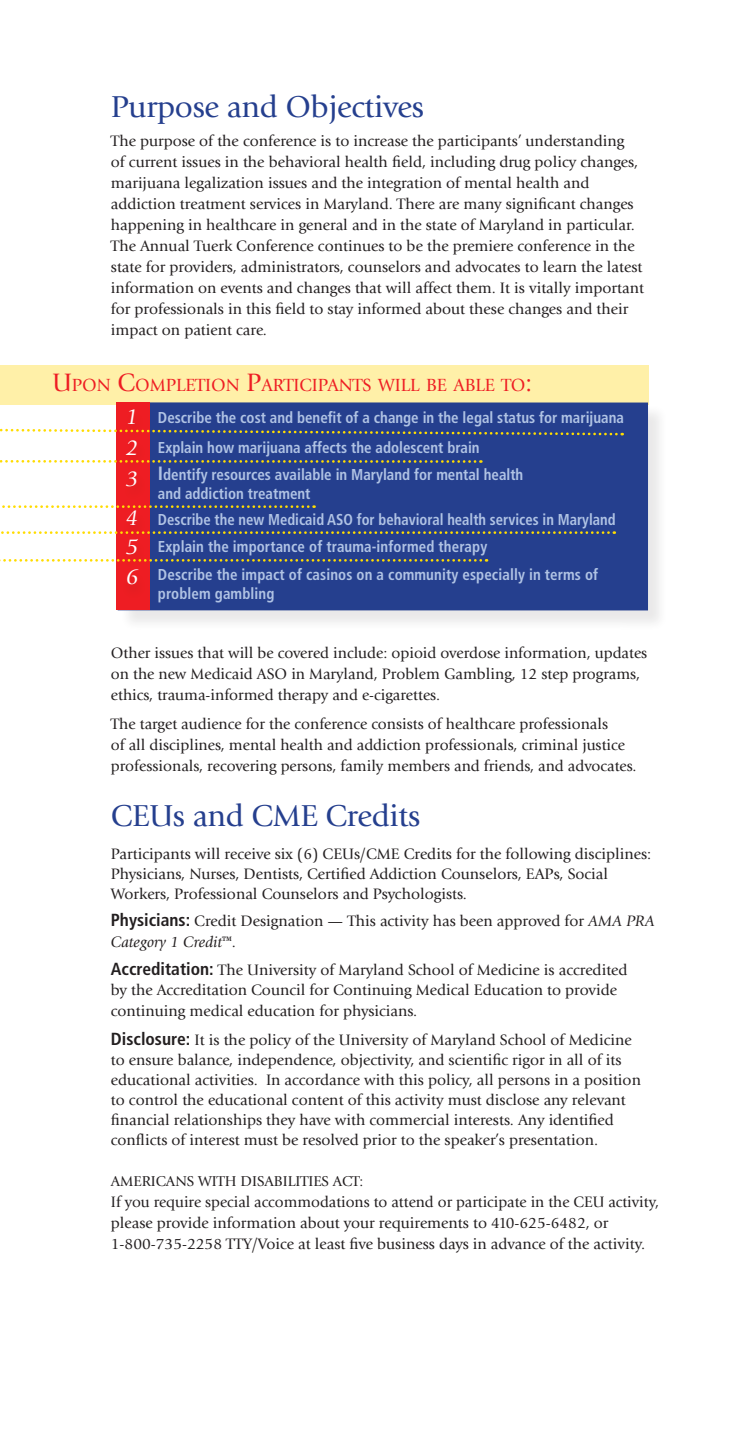
<style>
.page{position:relative;width:756px;height:1449px;background:#fff}
.page>*{position:absolute;margin:0;border:0;box-sizing:border-box;transform-origin:0 0}
.t1{font:31.5px "Giovanni";letter-spacing:-.01em;color:#253f8e}
.t2{font:italic 22.75px/30.6px "Giovanni";color:#fff;text-align:justify}
.t3{font:18.38px "Giovanni";color:#ee1d23}
.body_copy{font:15.75px/21px "Giovanni";color:#231f20}
.t4{font:700 condensed 15.75px/18.9px "Frutiger";color:#b0c3e4;scale:.95 1}
.t5{font:700 condensed 15.75px "Frutiger";color:#b0c3e4;scale:.93 1}
.t6{font:14.88px "Giovanni";color:#231f20}
.s1{font-size:26.25px}
.s2{font-size:19.25px}
.s3{font-family:"Frutiger";font-weight:700;font-stretch:condensed;font-size:17.5px}
.s4{font-style:italic}
</style>
<div class="page">
<div style="left:0;top:366px;width:648px;height:39px;background:#fff0a8"></div>
<div style="left:119px;top:404px;width:550px;height:227px;background:#231f20;opacity:.1"></div>
<div style="left:118px;top:402px;width:530px;height:208px;background:#253f8e"></div>
<div style="left:117px;top:402px;width:33px;height:208px;background:#ee1d23"></div>
<svg style="left:0;top:460px;width:481px;height:3px"></svg>
<svg style="left:0;top:427px;width:623px;height:10px"></svg>
<svg style="left:2px;top:505px;width:306px;height:3px"></svg>
<svg style="left:1px;top:531px;width:614px;height:3px"></svg>
<svg style="left:0;top:559px;width:487px;height:3px"></svg>
<p class="t1" style="left:111px;top:89px;width:315px">Purpose and Objectives</p>
<p class="body_copy" style="left:111px;top:131px;width:535px">The purpose of the conference is to increase the participants’ understanding<br>of current issues in the behavioral health field, including drug policy changes, marijuana legalization issues and the integration of mental health and addiction treatment services in Maryland. There are many significant changes happening in healthcare in general and in the state of Maryland in particular.<br>The Annual Tuerk Conference continues to be the premiere conference in the state for providers, administrators, counselors and advocates to learn the latest information on events and changes that will affect them. It is vitally important for professionals in this field to stay informed about these changes and their impact on patient care.</p>
<p class="t3" style="left:52px;top:374px;width:481px"><span class="s1">U</span>PON <span class="s1">C</span>OMPLETION <span class="s1">P</span>ARTICIPANTS WILL BE ABLE TO<span class="s1">:</span></p>
<p class="t4" style="left:158px;top:408px;width:492px">Describe the cost and benefit of a change in the legal status for marijuana</p>
<p class="t4" style="left:158px;top:438px;width:340px">Explain how marijuana affects the adolescent brain</p>
<p class="t4" style="left:158px;top:465px;width:386px"><span class="s2">I</span>dentify resources available in Maryland for mental health and addiction treatment</p>
<p class="t5" style="left:158px;top:510px;width:494px">Describe the new Medicaid ASO for behavioral health services in Maryland</p>
<p class="t4" style="left:158px;top:537px;width:348px">Explain the importance of trauma-informed therapy</p>
<p class="t4" style="left:158px;top:565px;width:465px">Describe the impact of casinos on a community especially in terms of problem gambling</p>
<p class="t2" style="left:126px;top:402px;width:14px">1<br>2<br>3</p>
<p class="t2" style="left:126px;top:503px;width:14px;line-height:29.8px">4<br>5<br>6</p>
<p class="body_copy" style="left:111px;top:642px;width:538px">Other issues that will be covered include: opioid overdose information, updates on the new Medicaid ASO in Maryland, Problem Gambling, 12 step programs, ethics, trauma-informed therapy and e-cigarettes.</p>
<p class="body_copy" style="left:111px;top:713px;width:527px">The target audience for the conference consists of healthcare professionals<br>of all disciplines, mental health and addiction professionals, criminal justice professionals, recovering persons, family members and friends, and advocates.</p>
<p class="t1" style="left:111px;top:798px;width:311px">CEUs and CME Credits</p>
<p class="body_copy" style="left:111px;top:844px;width:542px;line-height:20.1px">Participants will receive six (6) CEUs/CME Credits for the following disciplines:<br>Physicians, Nurses, Dentists, Certified Addiction Counselors, EAPs, Social<br>Workers, Professional Counselors and Psychologists.</p>
<p class="body_copy" style="left:111px;top:910px;width:545px"><span class="s3">Physicians:</span> Credit Designation — This activity has been approved for <span class="s4">AMA PRA<br>Category 1 Credit</span>™.</p>
<p class="body_copy" style="left:111px;top:959px;width:518px"><span class="s3">Accreditation:</span> The University of Maryland School of Medicine is accredited by the Accreditation Council for Continuing Medical Education to provide continuing medical education for physicians.</p>
<p class="body_copy" style="left:111px;top:1030px;width:532px;line-height:20.1px"><span class="s3">Disclosure:</span> It is the policy of the University of Maryland School of Medicine to ensure balance, independence, objectivity, and scientific rigor in all of its educational activities. In accordance with this policy, all persons in a position to control the educational content of this activity must disclose any relevant financial relationships they have with commercial interests. Any identified conflicts of interest must be resolved prior to the speaker’s presentation.</p>
<p class="t6" style="left:111px;top:1173px;width:254px">AMERICANS WITH DISABILITIES ACT:</p>
<p class="body_copy" style="left:111px;top:1192px;width:550px">If you require special accommodations to attend or participate in the CEU activity, please provide information about your requirements to 410-625-6482, or<br>1-800-735-2258 TTY/Voice at least five business days in advance of the activity.</p>
</div>
